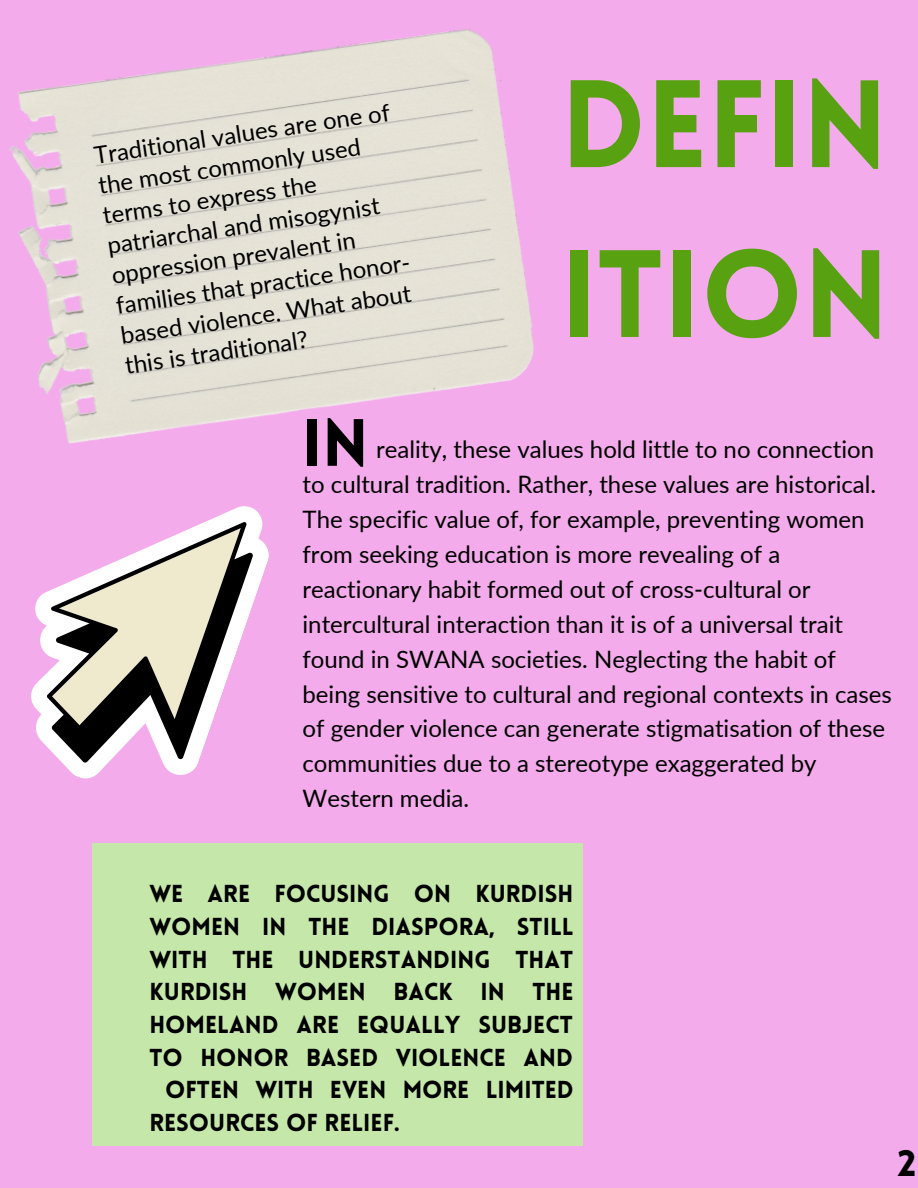
<style>
.page{position:relative;width:918px;height:1188px;background:#f4abec}
.page>*{position:absolute;margin:0;border:0;box-sizing:border-box;transform-origin:0 0}
.t1{font:900 121.5px/169.8px "Lovelo";color:#58a212}
.t2{font:900 65.4px "Lovelo";color:#000}
.t3{font:900 36px "Lovelo";color:#000}
.t4{font:24px/34.8px "Lato";color:#000}
.t5{font:900 24px "Lovelo";color:#000}
</style>
<div class="page">
<img style="left:9px;top:29px;width:525px;height:415px">
<div style="left:92px;top:843px;width:491px;height:303px;background:#c5e8aa"></div>
<svg style="left:31px;top:506px;width:232px;height:273px"></svg>
<p class="t4" style="left:92px;top:139px;width:303px;line-height:30.5px;rotate:-8deg">Traditional values are one of the most commonly used terms to express the patriarchal and misogynist oppression prevalent in families that practice honor&shy;based violence. What about this is traditional?</p>
<p class="t1" style="left:560px;top:52px;width:330px">DEFIN<br>ITION</p>
<p class="t2" style="left:303px;top:417px;width:67px">IN</p>
<p class="t4" style="left:303px;top:432px;width:591px;text-indent:74px">reality, these values hold little to no connection to cultural tradition. Rather, these values are historical.<br>The specific value of, for example, preventing women from seeking education is more revealing of a reactionary habit formed out of cross-cultural or intercultural interaction than it is of a universal trait found in SWANA societies. Neglecting the habit of being sensitive to cultural and regional contexts in cases of gender violence can generate stigmatisation of these communities due to a stereotype exaggerated by Western media.</p>
<p class="t5" style="left:149px;top:884px;width:425px">WE ARE FOCUSING ON KURDISH</p>
<p class="t5" style="left:149px;top:917px;width:426px">WOMEN IN THE DIASPORA, STILL</p>
<p class="t5" style="left:149px;top:950px;width:425px">WITH THE UNDERSTANDING THAT</p>
<p class="t5" style="left:149px;top:982px;width:426px">KURDISH WOMEN BACK IN THE</p>
<p class="t5" style="left:149px;top:1015px;width:425px">HOMELAND ARE EQUALLY SUBJECT</p>
<p class="t5" style="left:149px;top:1048px;width:425px">TO HONOR BASED VIOLENCE AND</p>
<p class="t5" style="left:165px;top:1080px;width:410px">OFTEN WITH EVEN MORE LIMITED</p>
<p class="t5" style="left:149px;top:1113px;width:252px">RESOURCES OF RELIEF.</p>
<p class="t3" style="left:897px;top:1149px;width:20px">2</p>
</div>
